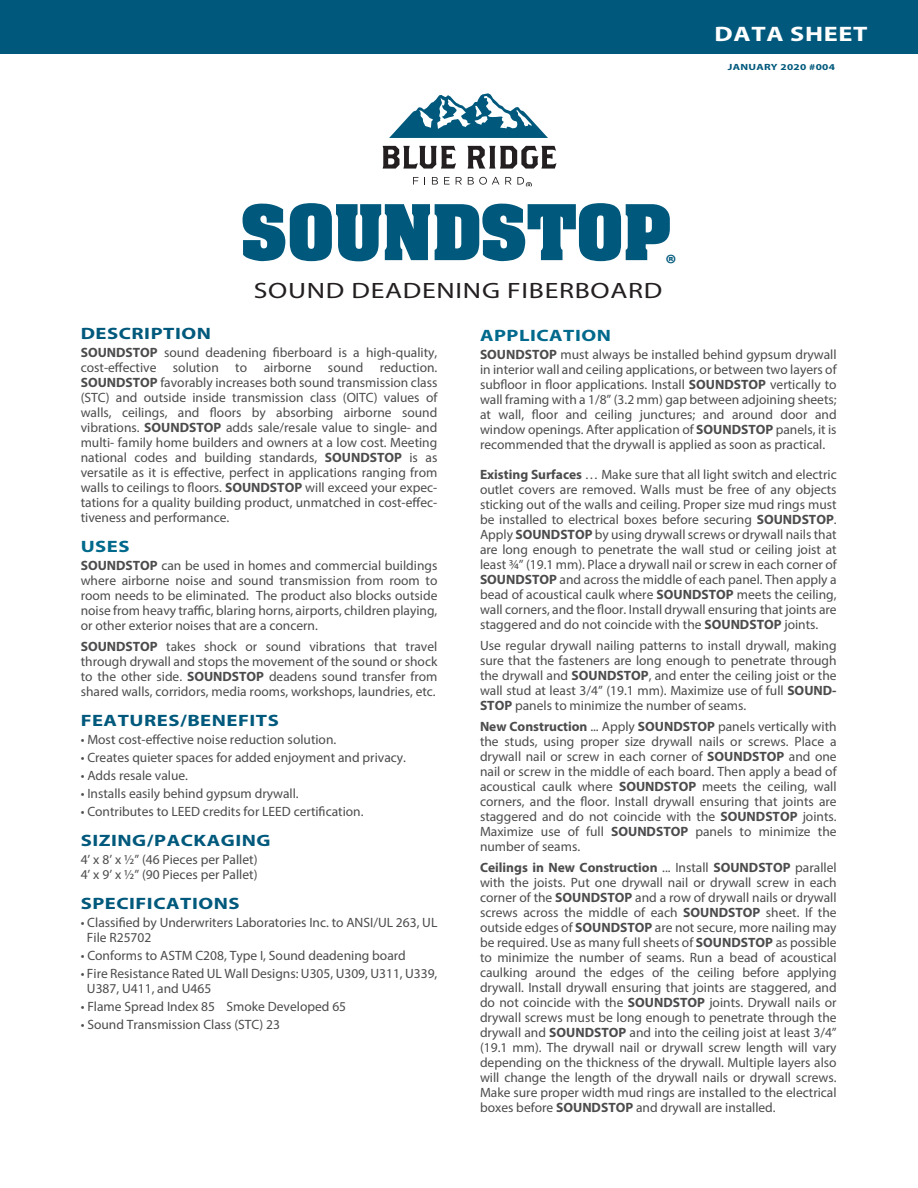
<style>
.page{position:relative;width:918px;height:1188px;background:#fff}
.page>*{position:absolute;margin:0;border:0;box-sizing:border-box;transform-origin:0 0}
.t1{font:700 65.7px "Aachen";color:#00597c}
.t2{font:700 25.35px "Myriad Pro";color:#00597c}
.t3{font:22.35px "Myriad Pro";letter-spacing:.025em;color:#231f20;scale:1.25 1}
.t4{font:700 21px "Myriad Pro";letter-spacing:.025em;color:#fff;scale:1.25 1}
.t5{font:700 16.5px "Myriad Pro";letter-spacing:.025em;color:#00597c;scale:1.25 1}
.t6{font:700 16.5px "Myriad Pro";letter-spacing:.025em;color:#00698c;scale:1.25 1}
.t7{font:13.5px/15px "Myriad Pro";color:#4c4c4e;text-align:justify}
.t8{font:700 9px "Myriad Pro";letter-spacing:.025em;color:#00597c;scale:1.25 1}
.s1{font-weight:700}
</style>
<div class="page">
<div style="left:0;top:0;width:918px;height:54px;background:#00597c"></div>
<svg style="left:383px;top:146px;width:73px;height:23px"></svg>
<svg style="left:468px;top:146px;width:89px;height:23px"></svg>
<svg style="left:413px;top:177px;width:6px;height:8px"></svg>
<svg style="left:432px;top:177px;width:6px;height:8px"></svg>
<svg style="left:444px;top:177px;width:6px;height:8px"></svg>
<svg style="left:456px;top:177px;width:6px;height:8px"></svg>
<svg style="left:468px;top:177px;width:31px;height:8px"></svg>
<svg style="left:389px;top:93px;width:159px;height:45px"></svg>
<svg style="left:505px;top:177px;width:27px;height:9px"></svg>
<h3 class="t4" style="left:715px;top:21px;width:124px">DATA SHEET</h3>
<p class="t8" style="left:728px;top:62px;width:87px">JANUARY 2020 #004</p>
<h1 class="t1" style="left:240px;top:203px;width:431px">SOUNDSTOP</h1>
<h2 class="t2" style="left:665px;top:248px;width:13px">®</h2>
<h3 class="t3" style="left:254px;top:282px;width:328px">SOUND DEADENING FIBERBOARD</h3>
<p class="t5" style="left:81px;top:324px;width:106px">DESCRIPTION</p>
<p class="t7" style="left:81px;top:347px;width:358px"><span class="s1">SOUNDSTOP</span> sound deadening fiberboard is a high-quality, cost-effective solution to airborne sound reduction.<br><span class="s1">SOUNDSTOP</span> favorably increases both sound transmission class (STC) and outside inside transmission class (OITC) values of walls, ceilings, and floors by absorbing airborne sound vibrations. <span class="s1">SOUNDSTOP</span> adds sale/resale value to single- and multi- family home builders and owners at a low cost. Meeting national codes and building standards, <span class="s1">SOUNDSTOP</span> is as versatile as it is effective, perfect in applications ranging from walls to ceilings to floors. <span class="s1">SOUNDSTOP</span> will exceed your expec&shy;tations for a quality building product, unmatched in cost-effec&shy;tiveness and performance.</p>
<p class="t6" style="left:81px;top:537px;width:41px">USES</p>
<p class="t7" style="left:81px;top:560px;width:358px"><span class="s1">SOUNDSTOP</span> can be used in homes and commercial buildings where airborne noise and sound transmission from room to room needs to be eliminated. The product also blocks outside noise from heavy traffic, blaring horns, airports, children playing, or other exterior noises that are a concern.</p>
<p class="t7" style="left:81px;top:641px;width:358px"><span class="s1">SOUNDSTOP</span> takes shock or sound vibrations that travel through drywall and stops the movement of the sound or shock to the other side. <span class="s1">SOUNDSTOP</span> deadens sound transfer from shared walls, corridors, media rooms, workshops, laundries, etc.</p>
<p class="t5" style="left:81px;top:711px;width:160px">FEATURES/BENEFITS</p>
<p class="t7" style="left:81px;top:734px;width:257px">• Most cost-effective noise reduction solution.</p>
<p class="t7" style="left:81px;top:752px;width:327px">• Creates quieter spaces for added enjoyment and privacy.</p>
<p class="t7" style="left:81px;top:770px;width:109px">• Adds resale value.</p>
<p class="t7" style="left:81px;top:788px;width:220px">• Installs easily behind gypsum drywall.</p>
<p class="t7" style="left:81px;top:806px;width:284px">• Contributes to LEED credits for LEED certification.</p>
<p class="t5" style="left:81px;top:831px;width:153px">SIZING/PACKAGING</p>
<p class="t7" style="left:81px;top:854px;width:178px">4’ x 8’ x ½” (46 Pieces per Pallet)<br>4’ x 9’ x ½” (90 Pieces per Pallet)</p>
<p class="t5" style="left:81px;top:894px;width:129px">SPECIFICATIONS</p>
<p class="t7" style="left:87px;top:917px;width:352px;text-indent:-6px">• Classified by Underwriters Laboratories Inc. to ANSI/UL 263, UL<br>File R25702</p>
<p class="t7" style="left:81px;top:950px;width:327px">• Conforms to ASTM C208, Type I, Sound deadening board</p>
<p class="t7" style="left:87px;top:968px;width:352px;text-indent:-6px">• Fire Resistance Rated UL Wall Designs: U305, U309, U311, U339,<br>U387, U411, and U465</p>
<p class="t7" style="left:81px;top:1001px;width:267px">• Flame Spread Index 85 Smoke Developed 65</p>
<p class="t7" style="left:81px;top:1019px;width:201px">• Sound Transmission Class (STC) 23</p>
<p class="t6" style="left:480px;top:326px;width:106px">APPLICATION</p>
<p class="t7" style="left:480px;top:349px;width:358px"><span class="s1">SOUNDSTOP</span> must always be installed behind gypsum drywall in interior wall and ceiling applications, or between two layers of subfloor in floor applications. Install <span class="s1">SOUNDSTOP</span> vertically to wall framing with a 1/8” (3.2 mm) gap between adjoining sheets; at wall, floor and ceiling junctures; and around door and window openings. After application of <span class="s1">SOUNDSTOP</span> panels, it is recommended that the drywall is applied as soon as practical.</p>
<p class="t7" style="left:480px;top:469px;width:358px"><span class="s1">Existing Surfaces</span> … Make sure that all light switch and electric outlet covers are removed. Walls must be free of any objects sticking out of the walls and ceiling. Proper size mud rings must be installed to electrical boxes before securing <span class="s1">SOUNDSTOP</span>.<br>Apply <span class="s1">SOUNDSTOP</span> by using drywall screws or drywall nails that are long enough to penetrate the wall stud or ceiling joist at least ¾” (19.1 mm). Place a drywall nail or screw in each corner of <span class="s1">SOUNDSTOP</span> and across the middle of each panel. Then apply a bead of acoustical caulk where <span class="s1">SOUNDSTOP</span> meets the ceiling, wall corners, and the floor. Install drywall ensuring that joints are staggered and do not coincide with the <span class="s1">SOUNDSTOP</span> joints.</p>
<p class="t7" style="left:480px;top:640px;width:358px">Use regular drywall nailing patterns to install drywall, making sure that the fasteners are long enough to penetrate through the drywall and <span class="s1">SOUNDSTOP</span>, and enter the ceiling joist or the wall stud at least 3/4” (19.1 mm). Maximize use of full <span class="s1">SOUND-STOP</span> panels to minimize the number of seams.</p>
<p class="t7" style="left:480px;top:721px;width:358px"><span class="s1">New Construction</span> ... Apply <span class="s1">SOUNDSTOP</span> panels vertically with the studs, using proper size drywall nails or screws. Place a drywall nail or screw in each corner of <span class="s1">SOUNDSTOP</span> and one nail or screw in the middle of each board. Then apply a bead of acoustical caulk where <span class="s1">SOUNDSTOP</span> meets the ceiling, wall corners, and the floor. Install drywall ensuring that joints are staggered and do not coincide with the <span class="s1">SOUNDSTOP</span> joints.<br>Maximize use of full <span class="s1">SOUNDSTOP</span> panels to minimize the number of seams.</p>
<p class="t7" style="left:480px;top:862px;width:358px"><span class="s1">Ceilings in New Construction</span> ... Install <span class="s1">SOUNDSTOP</span> parallel with the joists. Put one drywall nail or drywall screw in each corner of the <span class="s1">SOUNDSTOP</span> and a row of drywall nails or drywall screws across the middle of each <span class="s1">SOUNDSTOP</span> sheet. If the outside edges of <span class="s1">SOUNDSTOP</span> are not secure, more nailing may be required. Use as many full sheets of <span class="s1">SOUNDSTOP</span> as possible to minimize the number of seams. Run a bead of acoustical caulking around the edges of the ceiling before applying drywall. Install drywall ensuring that joints are staggered, and do not coincide with the <span class="s1">SOUNDSTOP</span> joints. Drywall nails or drywall screws must be long enough to penetrate through the drywall and <span class="s1">SOUNDSTOP</span> and into the ceiling joist at least 3/4” (19.1 mm). The drywall nail or drywall screw length will vary depending on the thickness of the drywall. Multiple layers also will change the length of the drywall nails or drywall screws.<br>Make sure proper width mud rings are installed to the electrical boxes before <span class="s1">SOUNDSTOP</span> and drywall are installed.</p>
</div>
